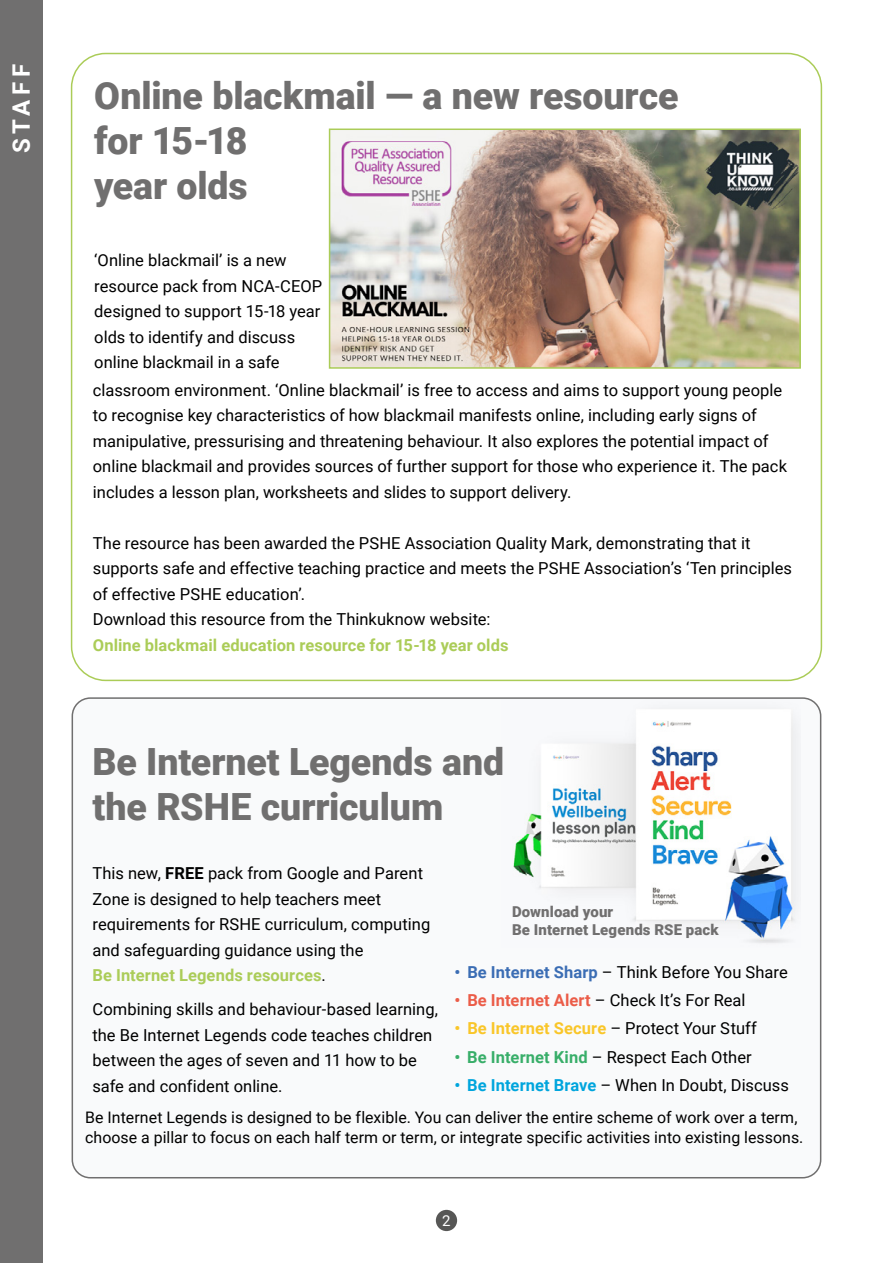
<style>
.page{position:relative;width:893px;height:1263px;background:#fff}
.page>*{position:absolute;margin:0;border:0;box-sizing:border-box;transform-origin:0 0}
.t1{font:900 37.5px/45px "Roboto";letter-spacing:-.005em;color:#706f6f}
.t2{font:700 24px "Roboto";letter-spacing:.195em;color:#fff}
.t3{font:16.5px/25.5px "Roboto";color:#000}
.t4{font:700 16.5px "Roboto";letter-spacing:.005em;color:#abcc58}
.t5{font:700 16.5px "Roboto";letter-spacing:.005em;color:#f9c629}
.t6{font:15.9px/19px "Roboto";letter-spacing:.005em;color:#000}
.t7{font:900 15px/18px "Roboto";letter-spacing:.005em;color:#706f6f}
.t8{font:15px "Roboto";color:#fff}
.s1{font-weight:700}
.s2{font-weight:700;color:#abcc58}
.s3{font-weight:700;color:#3b6db4}
.s4{font-weight:700;color:#eb5c48}
.s5{font-weight:400;color:#000}
.s6{font-weight:700;color:#38ae69}
.s7{font-weight:700;color:#00a5dd}
</style>
<div class="page">
<div style="left:72px;top:698px;width:749px;height:480px;background:#f9fafb;border-radius:18px"></div>
<img style="left:513px;top:721px;width:282px;height:222px">
<div style="left:0;top:0;width:43px;height:1263px;background:#706f6f"></div>
<img style="left:332px;top:132px;width:466px;height:234px">
<div style="left:329px;top:129px;width:472px;height:240px;border:2px solid #abcc58"></div>
<div style="left:436px;top:1210px;width:21px;height:21px;background:#575756;border-radius:50%"></div>
<h2 class="t2" style="left:4px;top:153px;width:91px;rotate:-90deg">STAFF</h2>
<h1 class="t1" style="left:94px;top:72px;width:586px">Online blackmail — a new resource for 15-18<br>year olds</h1>
<p class="t3" style="left:94px;top:247px;width:229px">‘Online blackmail’ is a new resource pack from NCA-CEOP designed to support 15-18 year olds to identify and discuss online blackmail in a safe</p>
<p class="t3" style="left:93px;top:377px;width:696px">classroom environment. ‘Online blackmail’ is free to access and aims to support young people to recognise key characteristics of how blackmail manifests online, including early signs of manipulative, pressurising and threatening behaviour. It also explores the potential impact of online blackmail and provides sources of further support for those who experience it. The pack includes a lesson plan, worksheets and slides to support delivery.</p>
<p class="t3" style="left:93px;top:530px;width:701px">The resource has been awarded the PSHE Association Quality Mark, demonstrating that it supports safe and effective teaching practice and meets the PSHE Association’s ‘Ten principles of effective PSHE education’.<br>Download this resource from the Thinkuknow website:</p>
<p class="t4" style="left:93px;top:633px;width:417px">Online blackmail education resource for 15-18 year olds</p>
<h1 class="t1" style="left:92px;top:737px;width:413px">Be Internet Legends and the RSHE curriculum</h1>
<p class="t3" style="left:92px;top:860px;width:339px">This new, <span class="s1">FREE</span> pack from Google and Parent Zone is designed to help teachers meet requirements for RSHE curriculum, computing and safeguarding guidance using the<br><span class="s2">Be Internet Legends resources</span>.</p>
<p class="t3" style="left:92px;top:996px;width:347px">Combining skills and behaviour-based learning, the Be Internet Legends code teaches children between the ages of seven and 11 how to be safe and confident online.</p>
<p class="t7" style="left:512px;top:902px;width:208px">Download your<br>Be Internet Legends RSE pack</p>
<p class="t3" style="left:455px;top:958px;width:335px"><span class="s3">• Be Internet Sharp</span> – Think Before You Share</p>
<p class="t3" style="left:455px;top:987px;width:292px"><span class="s4">• Be Internet Alert</span> – Check It’s For Real</p>
<p class="t5" style="left:455px;top:1017px;width:304px">• Be Internet Secure <span class="s5">– Protect Your Stuff</span></p>
<p class="t3" style="left:455px;top:1043px;width:299px"><span class="s6">• Be Internet Kind</span> – Respect Each Other</p>
<p class="t3" style="left:455px;top:1071px;width:336px"><span class="s7">• Be Internet Brave</span> – When In Doubt, Discuss</p>
<p class="t6" style="left:85px;top:1108px;width:720px">Be Internet Legends is designed to be flexible. You can deliver the entire scheme of work over a term, choose a pillar to focus on each half term or term, or integrate specific activities into existing lessons.</p>
<p class="t8" style="left:442px;top:1210px;width:10px">2</p>
</div>
